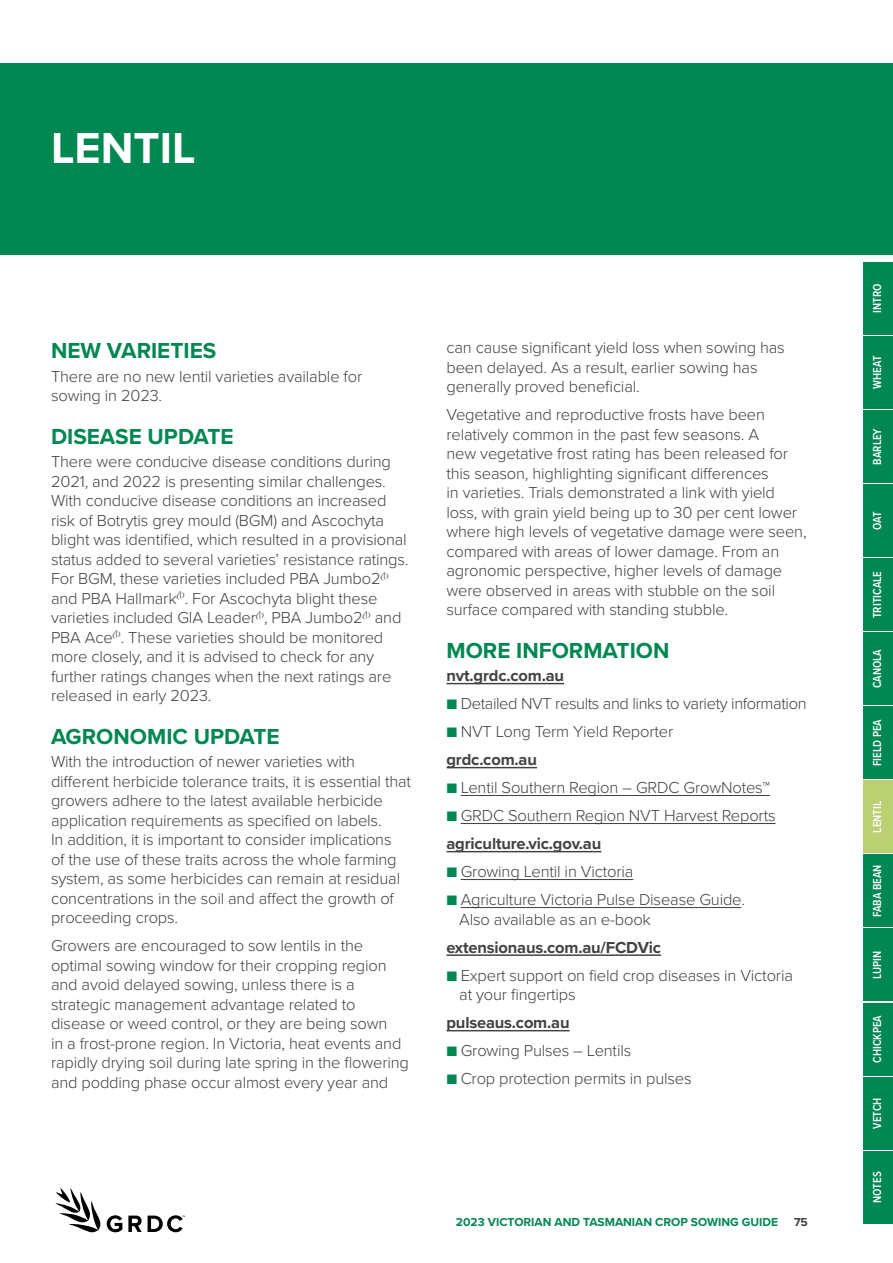
<style>
.page{position:relative;width:893px;height:1263px;background:#fff}
.page>*{position:absolute;margin:0;border:0;box-sizing:border-box;transform-origin:0 0}
.t1{font:700 45px "Proxima Nova";color:#fff}
.t2{font:700 22.5px "Proxima Nova";color:#008752}
.t3{font:300 16.5px/19.5px "Proxima Nova";letter-spacing:-.01em;color:#414042}
.t4{font:700 16.5px "Proxima Nova";letter-spacing:-.01em;color:#414042}
.t5{font:600 12px "Proxima Nova Cond";color:#fff}
.t6{font:700 12px "Proxima Nova";color:#008752}
.t7{font:700 12px "Proxima Nova";color:#414042}
.s1{font-weight:700;color:#008752}
.s2{font-weight:700}
</style>
<div class="page">
<svg style="left:55px;top:1188px;width:46px;height:44px"></svg>
<svg style="left:107px;top:1215px;width:15px;height:17px"></svg>
<svg style="left:128px;top:1215px;width:14px;height:17px"></svg>
<svg style="left:148px;top:1215px;width:37px;height:17px"></svg>
<div style="left:863px;top:262px;width:30px;height:72px;background:#008752"></div>
<div style="left:863px;top:336px;width:30px;height:73px;background:#008752"></div>
<div style="left:863px;top:410px;width:30px;height:73px;background:#008752"></div>
<div style="left:863px;top:484px;width:30px;height:73px;background:#008752"></div>
<div style="left:863px;top:558px;width:30px;height:73px;background:#008752"></div>
<div style="left:863px;top:632px;width:30px;height:73px;background:#008752"></div>
<div style="left:863px;top:707px;width:30px;height:72px;background:#008752"></div>
<div style="left:863px;top:781px;width:30px;height:72px;background:#bbcf73"></div>
<div style="left:863px;top:855px;width:30px;height:72px;background:#008752"></div>
<div style="left:863px;top:929px;width:30px;height:72px;background:#008752"></div>
<div style="left:863px;top:1003px;width:30px;height:72px;background:#008752"></div>
<div style="left:863px;top:1077px;width:30px;height:72px;background:#008752"></div>
<div style="left:863px;top:1151px;width:30px;height:72px;background:#008752"></div>
<div style="left:0;top:64px;width:893px;height:191px;background:#008752"></div>
<hr style="left:446px;top:683px;width:118px;height:1px;background:#414042">
<hr style="left:446px;top:767px;width:91px;height:1px;background:#414042">
<hr style="left:461px;top:795px;width:309px;height:1px;background:#414042">
<hr style="left:461px;top:823px;width:315px;height:1px;background:#414042">
<hr style="left:446px;top:851px;width:155px;height:1px;background:#414042">
<hr style="left:461px;top:879px;width:172px;height:1px;background:#414042">
<hr style="left:461px;top:907px;width:280px;height:1px;background:#414042">
<hr style="left:446px;top:954px;width:215px;height:2px;background:#414042">
<hr style="left:446px;top:1030px;width:124px;height:1px;background:#414042">
<h1 class="t1" style="left:51px;top:115px;width:146px">LENTIL</h1>
<h2 class="t2" style="left:51px;top:334px;width:167px">NEW VARIETIES</h2>
<p class="t3" style="left:51px;top:366px;width:313px">There are no new lentil varieties available for sowing in 2023.</p>
<h2 class="t2" style="left:51px;top:419px;width:184px">DISEASE UPDATE</h2>
<p class="t3" style="left:51px;top:451px;width:359px">There were conducive disease conditions during 2021, and 2022 is presenting similar challenges.<br>With conducive disease conditions an increased risk of Botrytis grey mould (BGM) and Ascochyta blight was identified, which resulted in a provisional status added to several varieties’ resistance ratings.<br>For BGM, these varieties included PBA Jumbo2<sup>A </sup>and PBA Hallmark<sup>A</sup>. For Ascochyta blight these varieties included GIA Leader<sup>A</sup>, PBA Jumbo2<sup>A</sup> and PBA Ace<sup>A</sup>. These varieties should be monitored more closely, and it is advised to check for any further ratings changes when the next ratings are released in early 2023.</p>
<h2 class="t2" style="left:51px;top:719px;width:230px">AGRONOMIC UPDATE</h2>
<p class="t3" style="left:51px;top:751px;width:362px">With the introduction of newer varieties with different herbicide tolerance traits, it is essential that growers adhere to the latest available herbicide application requirements as specified on labels.<br>In addition, it is important to consider implications<br>of the use of these traits across the whole farming system, as some herbicides can remain at residual concentrations in the soil and affect the growth of proceeding crops.</p>
<p class="t3" style="left:51px;top:935px;width:359px">Growers are encouraged to sow lentils in the optimal sowing window for their cropping region and avoid delayed sowing, unless there is a strategic management advantage related to disease or weed control, or they are being sown<br>in a frost-prone region. In Victoria, heat events and rapidly drying soil during late spring in the flowering and podding phase occur almost every year and</p>
<p class="t3" style="left:446px;top:337px;width:340px">can cause significant yield loss when sowing has been delayed. As a result, earlier sowing has generally proved beneficial.</p>
<p class="t3" style="left:446px;top:404px;width:362px">Vegetative and reproductive frosts have been relatively common in the past few seasons. A<br>new vegetative frost rating has been released for this season, highlighting significant differences<br>in varieties. Trials demonstrated a link with yield loss, with grain yield being up to 30 per cent lower where high levels of vegetative damage were seen, compared with areas of lower damage. From an agronomic perspective, higher levels of damage were observed in areas with stubble on the soil surface compared with standing stubble.</p>
<h2 class="t2" style="left:446px;top:633px;width:224px">MORE INFORMATION</h2>
<p class="t4" style="left:446px;top:663px;width:119px">nvt.grdc.com.au</p>
<p class="t3" style="left:446px;top:693px;width:362px"><span class="s1">■</span> Detailed NVT results and links to variety information</p>
<p class="t3" style="left:446px;top:717px;width:228px;line-height:28px"><span class="s1">■</span> NVT Long Term Yield Reporter <span class="s2">grdc.com.au</span></p>
<p class="t3" style="left:446px;top:777px;width:325px"><span class="s1">■</span> Lentil Southern Region – GRDC GrowNotes™</p>
<p class="t3" style="left:446px;top:801px;width:331px;line-height:28px"><span class="s1">■</span> GRDC Southern Region NVT Harvest Reports <span class="s2">agriculture.vic.gov.au</span></p>
<p class="t3" style="left:446px;top:861px;width:188px"><span class="s1">■</span> Growing Lentil in Victoria</p>
<p class="t3" style="left:459px;top:889px;width:287px;text-indent:-13px"><span class="s1">■</span> Agriculture Victoria Pulse Disease Guide.<br>Also available as an e-book</p>
<p class="t4" style="left:446px;top:935px;width:216px">extensionaus.com.au/FCDVic</p>
<p class="t3" style="left:459px;top:965px;width:335px;text-indent:-13px"><span class="s1">■</span> Expert support on field crop diseases in Victoria at your fingertips</p>
<p class="t4" style="left:446px;top:1010px;width:125px">pulseaus.com.au</p>
<p class="t3" style="left:446px;top:1040px;width:186px"><span class="s1">■</span> Growing Pulses – Lentils</p>
<p class="t3" style="left:446px;top:1068px;width:247px"><span class="s1">■</span> Crop protection permits in pulses</p>
<p class="t6" style="left:456px;top:1213px;width:324px">2023 VICTORIAN AND TASMANIAN CROP SOWING GUIDE</p>
<p class="t7" style="left:794px;top:1213px;width:15px">75</p>
<p class="t5" style="left:868px;top:313px;width:31px;rotate:-90deg">INTRO</p>
<p class="t5" style="left:868px;top:389px;width:35px;rotate:-90deg">WHEAT</p>
<p class="t5" style="left:868px;top:465px;width:38px;rotate:-90deg">BARLEY</p>
<p class="t5" style="left:868px;top:530px;width:20px;rotate:-90deg">OAT</p>
<p class="t5" style="left:868px;top:618px;width:49px;rotate:-90deg">TRITICALE</p>
<p class="t5" style="left:868px;top:688px;width:41px;rotate:-90deg">CANOLA</p>
<p class="t5" style="left:868px;top:766px;width:49px;rotate:-90deg">FIELD PEA</p>
<p class="t5" style="left:868px;top:833px;width:33px;rotate:-90deg">LENTIL</p>
<p class="t5" style="left:868px;top:917px;width:54px;rotate:-90deg">FABA BEAN</p>
<p class="t5" style="left:868px;top:979px;width:30px;rotate:-90deg">LUPIN</p>
<p class="t5" style="left:868px;top:1063px;width:49px;rotate:-90deg">CHICKPEA</p>
<p class="t5" style="left:868px;top:1129px;width:33px;rotate:-90deg">VETCH</p>
<p class="t5" style="left:868px;top:1203px;width:33px;rotate:-90deg">NOTES</p>
</div>
